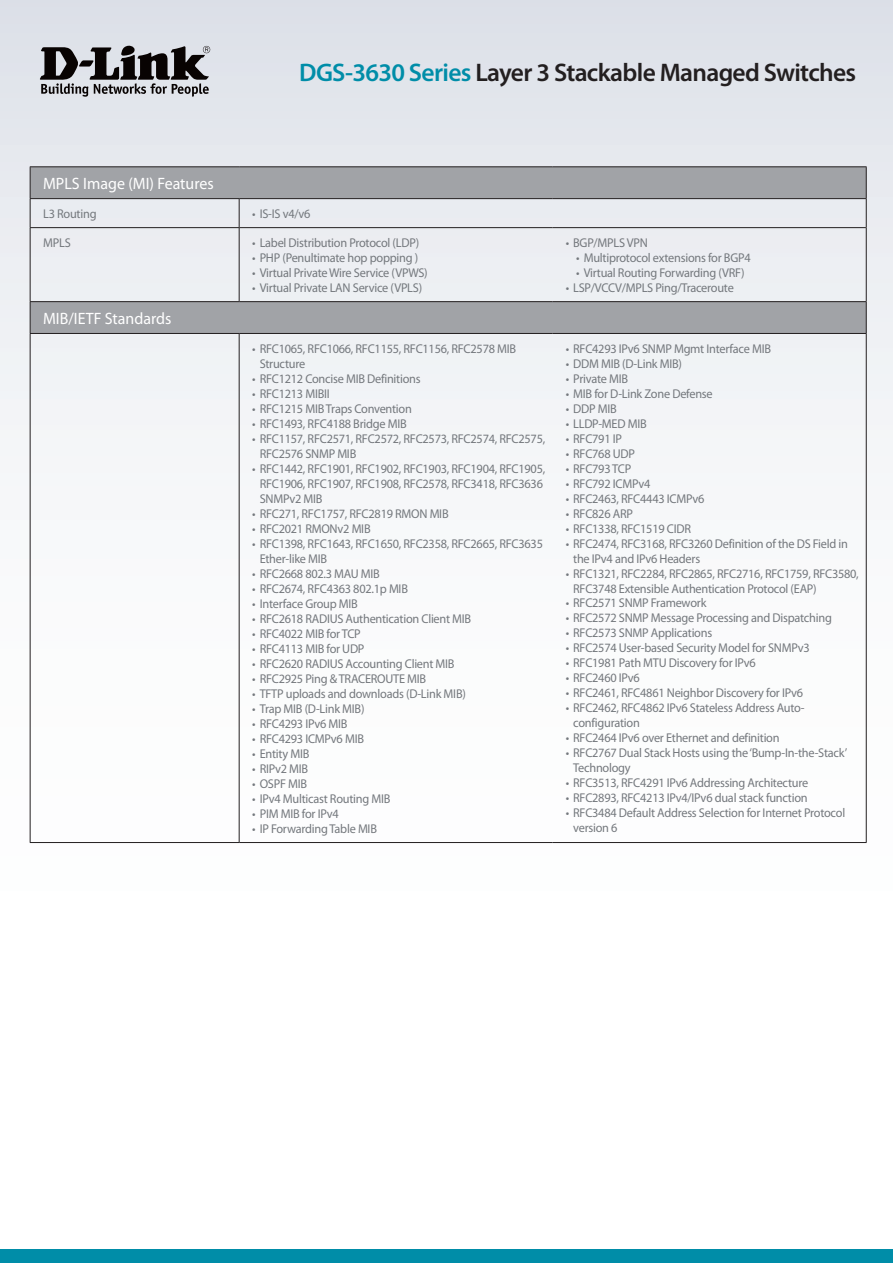
<style>
.page{position:relative;width:893px;height:1263px;background:#fff}
.page>*{position:absolute;margin:0;border:0;box-sizing:border-box;transform-origin:0 0}
.t1{font:600 25.5px "Myriad Pro";letter-spacing:-.025em;color:#231f20}
.t2{font:16.5px "Myriad Pro";color:#fff}
.t3{font:12.75px/15px "Myriad Pro";letter-spacing:-.02em;color:#74787d}
.s1{color:#008da8}
</style>
<div class="page">
<div style="left:0;top:0;width:893px;height:1084px;background:linear-gradient(to bottom,#e3e6ec,#fff)"></div>
<div style="left:0;top:1249px;width:893px;height:14px;background:#008da8"></div>
<svg style="left:40px;top:46px;width:170px;height:51px;background:#807f83"></svg>
<svg style="left:31px;top:167px;width:835px;height:166px;background:#ced0d4"></svg>
<hr style="left:30px;top:166px;width:209px;height:1px;background:#231f20">
<hr style="left:30px;top:167px;width:1px;height:31px;background:#231f20">
<hr style="left:239px;top:166px;width:314px;height:1px;background:#231f20">
<hr style="left:553px;top:166px;width:314px;height:1px;background:#231f20">
<hr style="left:866px;top:167px;width:1px;height:31px;background:#231f20">
<hr style="left:30px;top:198px;width:209px;height:1px;background:#231f20">
<hr style="left:30px;top:842px;width:209px;height:1px;background:#231f20">
<hr style="left:553px;top:842px;width:314px;height:1px;background:#231f20">
<hr style="left:553px;top:198px;width:314px;height:1px;background:#231f20">
<svg style="left:866px;top:199px;width:1px;height:29px"></svg>
<hr style="left:866px;top:228px;width:1px;height:73px;background:#231f20">
<hr style="left:866px;top:334px;width:1px;height:508px;background:#231f20">
<hr style="left:553px;top:227px;width:313px;height:1px;background:#231f20">
<hr style="left:866px;top:302px;width:1px;height:31px;background:#231f20">
<hr style="left:239px;top:334px;width:1px;height:508px;background:#231f20">
<hr style="left:239px;top:842px;width:314px;height:1px;background:#231f20">
<hr style="left:239px;top:198px;width:314px;height:1px;background:#231f20">
<svg style="left:239px;top:199px;width:1px;height:28px"></svg>
<hr style="left:239px;top:228px;width:1px;height:73px;background:#231f20">
<hr style="left:239px;top:227px;width:314px;height:1px;background:#231f20">
<hr style="left:30px;top:301px;width:209px;height:1px;background:#231f20">
<hr style="left:30px;top:302px;width:1px;height:31px;background:#231f20">
<hr style="left:239px;top:301px;width:314px;height:1px;background:#231f20">
<hr style="left:553px;top:301px;width:314px;height:1px;background:#231f20">
<hr style="left:30px;top:333px;width:209px;height:1px;background:#231f20">
<hr style="left:239px;top:333px;width:314px;height:1px;background:#231f20">
<hr style="left:553px;top:333px;width:314px;height:1px;background:#231f20">
<svg style="left:30px;top:199px;width:1px;height:28px"></svg>
<hr style="left:30px;top:228px;width:1px;height:73px;background:#231f20">
<hr style="left:30px;top:334px;width:1px;height:508px;background:#231f20">
<hr style="left:30px;top:227px;width:209px;height:1px;background:#231f20">
<h1 class="t1" style="left:299px;top:56px;width:558px"><span class="s1">DGS-3630 Series</span> Layer 3 Stackable Managed Switches</h1>
<p class="t2" style="left:43px;top:173px;width:172px">MPLS Image (MI) Features</p>
<p class="t3" style="left:43px;top:206px;width:55px">L3 Routing</p>
<p class="t3" style="left:252px;top:206px;width:60px">• IS-IS v4/v6</p>
<p class="t3" style="left:43px;top:235px;width:29px">MPLS</p>
<p class="t3" style="left:252px;top:235px;width:168px">• Label Distribution Protocol (LDP)</p>
<p class="t3" style="left:252px;top:250px;width:168px">• PHP (Penultimate hop popping )</p>
<p class="t3" style="left:252px;top:265px;width:177px">• Virtual Private Wire Service (VPWS)</p>
<p class="t3" style="left:252px;top:280px;width:171px">• Virtual Private LAN Service (VPLS)</p>
<p class="t2" style="left:43px;top:308px;width:130px">MIB/IETF Standards</p>
<p class="t3" style="left:260px;top:341px;width:258px;text-indent:-7px">• RFC1065, RFC1066, RFC1155, RFC1156, RFC2578 MIB<br>Structure</p>
<p class="t3" style="left:252px;top:371px;width:170px">• RFC1212 Concise MIB Definitions</p>
<p class="t3" style="left:252px;top:386px;width:79px">• RFC1213 MIBII</p>
<p class="t3" style="left:252px;top:401px;width:161px">• RFC1215 MIB Traps Convention</p>
<p class="t3" style="left:252px;top:416px;width:156px">• RFC1493, RFC4188 Bridge MIB</p>
<p class="t3" style="left:260px;top:431px;width:287px;text-indent:-7px">• RFC1157, RFC2571, RFC2572, RFC2573, RFC2574, RFC2575,<br>RFC2576 SNMP MIB</p>
<p class="t3" style="left:260px;top:461px;width:287px;text-indent:-7px">• RFC1442, RFC1901, RFC1902, RFC1903, RFC1904, RFC1905,<br>RFC1906, RFC1907, RFC1908, RFC2578, RFC3418, RFC3636<br>SNMPv2 MIB</p>
<p class="t3" style="left:252px;top:506px;width:198px">• RFC271, RFC1757, RFC2819 RMON MIB</p>
<p class="t3" style="left:252px;top:521px;width:120px">• RFC2021 RMONv2 MIB</p>
<p class="t3" style="left:260px;top:536px;width:285px;text-indent:-7px">• RFC1398, RFC1643, RFC1650, RFC2358, RFC2665, RFC3635<br>Ether-like MIB</p>
<p class="t3" style="left:252px;top:566px;width:129px">• RFC2668 802.3 MAU MIB</p>
<p class="t3" style="left:252px;top:581px;width:157px">• RFC2674, RFC4363 802.1p MIB</p>
<p class="t3" style="left:252px;top:596px;width:107px">• Interface Group MIB</p>
<p class="t3" style="left:252px;top:611px;width:221px">• RFC2618 RADIUS Authentication Client MIB</p>
<p class="t3" style="left:252px;top:626px;width:110px">• RFC4022 MIB for TCP</p>
<p class="t3" style="left:252px;top:641px;width:114px">• RFC4113 MIB for UDP</p>
<p class="t3" style="left:252px;top:656px;width:204px">• RFC2620 RADIUS Accounting Client MIB</p>
<p class="t3" style="left:252px;top:671px;width:176px">• RFC2925 Ping &amp; TRACEROUTE MIB</p>
<p class="t3" style="left:252px;top:686px;width:215px">• TFTP uploads and downloads (D-Link MIB)</p>
<p class="t3" style="left:252px;top:701px;width:114px">• Trap MIB (D-Link MIB)</p>
<p class="t3" style="left:252px;top:716px;width:97px">• RFC4293 IPv6 MIB</p>
<p class="t3" style="left:252px;top:731px;width:113px">• RFC4293 ICMPv6 MIB</p>
<p class="t3" style="left:252px;top:746px;width:59px">• Entity MIB</p>
<p class="t3" style="left:252px;top:761px;width:58px">• RIPv2 MIB</p>
<p class="t3" style="left:252px;top:776px;width:56px">• OSPF MIB</p>
<p class="t3" style="left:252px;top:791px;width:140px">• IPv4 Multicast Routing MIB</p>
<p class="t3" style="left:252px;top:806px;width:88px">• PIM MIB for IPv4</p>
<p class="t3" style="left:252px;top:821px;width:126px">• IP Forwarding Table MIB</p>
<p class="t3" style="left:566px;top:235px;width:84px">• BGP/MPLS VPN</p>
<p class="t3" style="left:576px;top:250px;width:176px">• Multiprotocol extensions for BGP4</p>
<p class="t3" style="left:576px;top:265px;width:170px">• Virtual Routing Forwarding (VRF)</p>
<p class="t3" style="left:566px;top:280px;width:170px">• LSP/VCCV/MPLS Ping/Traceroute</p>
<p class="t3" style="left:566px;top:341px;width:207px">• RFC4293 IPv6 SNMP Mgmt Interface MIB</p>
<p class="t3" style="left:566px;top:356px;width:118px">• DDM MIB (D-Link MIB)</p>
<p class="t3" style="left:566px;top:371px;width:64px">• Private MIB</p>
<p class="t3" style="left:566px;top:386px;width:148px">• MIB for D-Link Zone Defense</p>
<p class="t3" style="left:566px;top:401px;width:53px">• DDP MIB</p>
<p class="t3" style="left:566px;top:416px;width:82px">• LLDP-MED MIB</p>
<p class="t3" style="left:566px;top:431px;width:58px">• RFC791 IP</p>
<p class="t3" style="left:566px;top:446px;width:71px">• RFC768 UDP</p>
<p class="t3" style="left:566px;top:460px;width:67px">• RFC793 TCP</p>
<p class="t3" style="left:566px;top:475px;width:86px">• RFC792 ICMPv4</p>
<p class="t3" style="left:566px;top:490px;width:140px">• RFC2463, RFC4443 ICMPv6</p>
<p class="t3" style="left:566px;top:505px;width:69px">• RFC826 ARP</p>
<p class="t3" style="left:566px;top:520px;width:127px">• RFC1338, RFC1519 CIDR</p>
<p class="t3" style="left:573px;top:535px;width:276px;text-indent:-7px">• RFC2474, RFC3168, RFC3260 Definition of the DS Field in the IPv4 and IPv6 Headers</p>
<p class="t3" style="left:573px;top:565px;width:287px;text-indent:-7px">• RFC1321, RFC2284, RFC2865, RFC2716, RFC1759, RFC3580,<br>RFC3748 Extensible Authentication Protocol (EAP)</p>
<p class="t3" style="left:566px;top:595px;width:142px">• RFC2571 SNMP Framework</p>
<p class="t3" style="left:566px;top:610px;width:268px">• RFC2572 SNMP Message Processing and Dispatching</p>
<p class="t3" style="left:566px;top:625px;width:148px">• RFC2573 SNMP Applications</p>
<p class="t3" style="left:566px;top:640px;width:245px">• RFC2574 User-based Security Model for SNMPv3</p>
<p class="t3" style="left:566px;top:655px;width:192px">• RFC1981 Path MTU Discovery for IPv6</p>
<p class="t3" style="left:566px;top:670px;width:76px">• RFC2460 IPv6</p>
<p class="t3" style="left:566px;top:685px;width:239px">• RFC2461, RFC4861 Neighbor Discovery for IPv6</p>
<p class="t3" style="left:573px;top:700px;width:233px;text-indent:-7px">• RFC2462, RFC4862 IPv6 Stateless Address Auto&shy;configuration</p>
<p class="t3" style="left:566px;top:730px;width:215px">• RFC2464 IPv6 over Ethernet and definition</p>
<p class="t3" style="left:573px;top:745px;width:275px;text-indent:-7px">• RFC2767 Dual Stack Hosts using the ‘Bump-In-the-Stack’<br>Technology</p>
<p class="t3" style="left:566px;top:775px;width:244px">• RFC3513, RFC4291 IPv6 Addressing Architecture</p>
<p class="t3" style="left:566px;top:790px;width:243px">• RFC2893, RFC4213 IPv4/IPv6 dual stack function</p>
<p class="t3" style="left:573px;top:805px;width:273px;text-indent:-7px">• RFC3484 Default Address Selection for Internet Protocol version 6</p>
</div>
